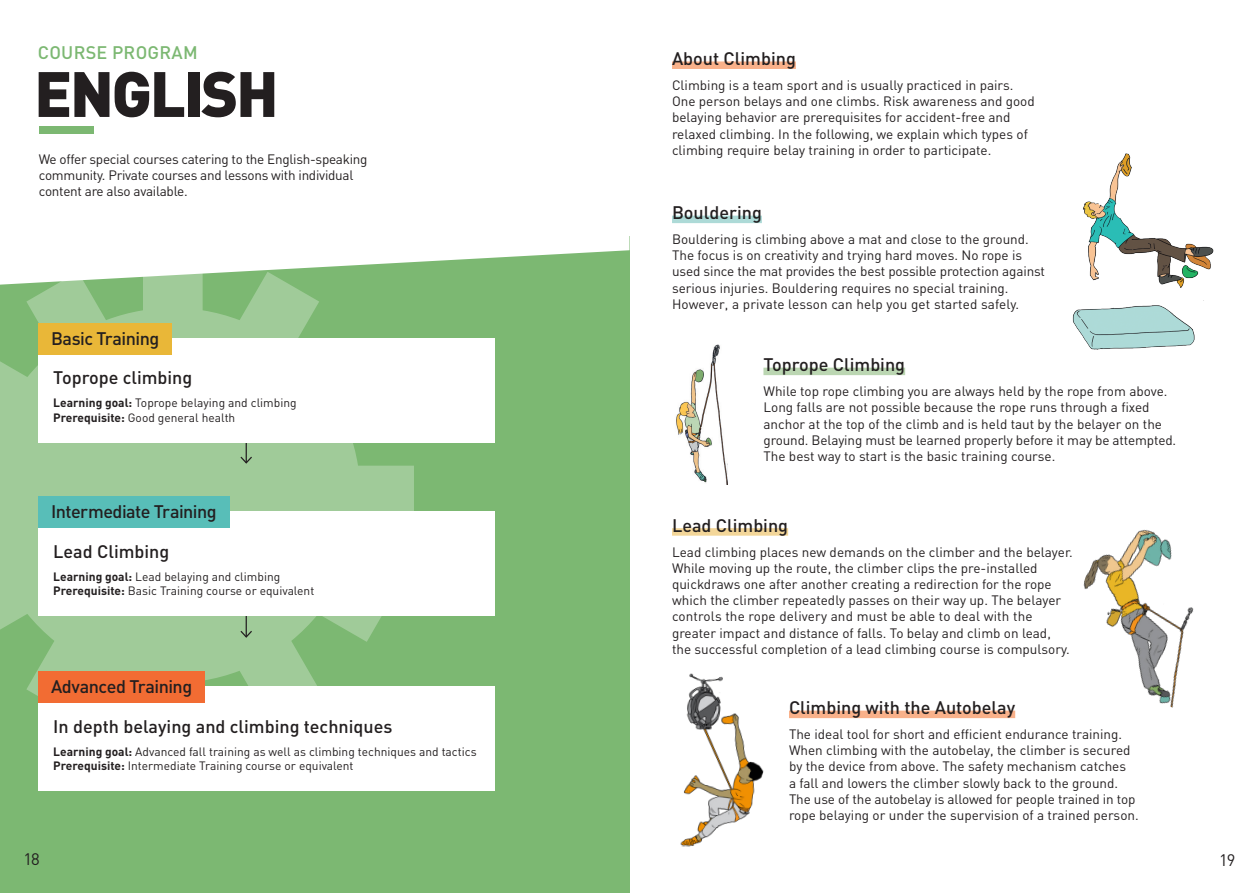
<style>
.page{position:relative;width:1259px;height:893px;background:#fff}
.page>*{position:absolute;margin:0;border:0;box-sizing:border-box;transform-origin:0 0}
.t1{font:900 63px "DIN";letter-spacing:-.04em;color:#231f20}
.t2{font:500 18px "DIN";color:#231f20}
.t3{font:500 18px "DIN";letter-spacing:-.03em;color:#231f20}
.t4{font:500 18px "DIN";letter-spacing:.015em;color:#7cb872}
.t5{font:16.5px "DIN";color:#231f20}
.t6{font:13.5px/16.2px "DIN";color:#231f20}
.t7{font:13.5px/16.2px "DIN";letter-spacing:-.02em;color:#231f20}
.t8{font:12px/14.4px "DIN";color:#231f20}
.s1{font-weight:700}
</style>
<div class="page">
<div style="left:0;top:237px;width:629px;height:656px;background:#7cb872"></div>
<svg style="left:0;top:126px;width:629px;height:136px"></svg>
<svg style="left:0;top:254px;width:414px;height:442px;fill:#a0cb99"></svg>
<div style="left:38px;top:687px;width:457px;height:104px;background:#fff"></div>
<div style="left:38px;top:671px;width:167px;height:32px;background:#f26c33"></div>
<svg style="left:239px;top:443px;width:14px;height:22px"></svg>
<svg style="left:239px;top:616px;width:14px;height:23px"></svg>
<div style="left:672px;top:61px;width:124px;height:8px;background:#f9b18a"></div>
<div style="left:672px;top:216px;width:90px;height:7px;background:#addad7"></div>
<div style="left:763px;top:368px;width:142px;height:7px;background:#bbd6b2"></div>
<div style="left:672px;top:528px;width:116px;height:8px;background:#f3d699"></div>
<div style="left:789px;top:711px;width:226px;height:7px;background:#f9b18a"></div>
<img style="left:680px;top:673px;width:84px;height:174px">
<img style="left:1083px;top:529px;width:111px;height:179px">
<div style="left:39px;top:126px;width:54px;height:8px;background:#7cb872"></div>
<img style="left:676px;top:344px;width:51px;height:140px">
<img style="left:1072px;top:153px;width:142px;height:197px">
<div style="left:38px;top:512px;width:457px;height:104px;background:#fff"></div>
<div style="left:38px;top:496px;width:192px;height:32px;background:#58beb8"></div>
<div style="left:38px;top:338px;width:457px;height:105px;background:#fff"></div>
<div style="left:38px;top:323px;width:134px;height:32px;background:#e9b738"></div>
<h2 class="t4" style="left:38px;top:41px;width:161px">COURSE PROGRAM</h2>
<h1 class="t1" style="left:34px;top:52px;width:246px">ENGLISH</h1>
<p class="t7" style="left:39px;top:150px;width:330px">We offer special courses catering to the English-speaking community. Private courses and lessons with individual content are also available.</p>
<h2 class="t3" style="left:51px;top:327px;width:110px">Basic Training</h2>
<h2 class="t2" style="left:53px;top:366px;width:141px">Toprope climbing</h2>
<p class="t8" style="left:53px;top:395px;width:245px"><span class="s1">Learning goal:</span> Toprope belaying and climbing<br><span class="s1">Prerequisite:</span> Good general health</p>
<h2 class="t3" style="left:51px;top:500px;width:167px">Intermediate Training</h2>
<h2 class="t2" style="left:53px;top:540px;width:118px">Lead Climbing</h2>
<p class="t8" style="left:53px;top:569px;width:262px"><span class="s1">Learning goal:</span> Lead belaying and climbing<br><span class="s1">Prerequisite:</span> Basic Training course or equivalent</p>
<h2 class="t3" style="left:51px;top:675px;width:143px">Advanced Training</h2>
<h2 class="t2" style="left:53px;top:715px;width:341px">In depth belaying and climbing techniques</h2>
<p class="t8" style="left:53px;top:744px;width:425px"><span class="s1">Learning goal:</span> Advanced fall training as well as climbing techniques and tactics<br><span class="s1">Prerequisite:</span> Intermediate Training course or equivalent</p>
<h2 class="t2" style="left:672px;top:47px;width:125px">About Climbing</h2>
<p class="t6" style="left:672px;top:77px;width:364px">Climbing is a team sport and is usually practiced in pairs.<br>One person belays and one climbs. Risk awareness and good belaying behavior are prerequisites for accident-free and relaxed climbing. In the following, we explain which types of climbing require belay training in order to participate.</p>
<h2 class="t2" style="left:672px;top:201px;width:91px">Bouldering</h2>
<p class="t6" style="left:672px;top:231px;width:374px">Bouldering is climbing above a mat and close to the ground.<br>The focus is on creativity and trying hard moves. No rope is used since the mat provides the best possible protection against serious injuries. Bouldering requires no special training.<br>However, a private lesson can help you get started safely.</p>
<h2 class="t2" style="left:763px;top:353px;width:143px">Toprope Climbing</h2>
<p class="t6" style="left:763px;top:383px;width:414px">While top rope climbing you are always held by the rope from above.<br>Long falls are not possible because the rope runs through a fixed anchor at the top of the climb and is held taut by the belayer on the ground. Belaying must be learned properly before it may be attempted.<br>The best way to start is the basic training course.</p>
<h2 class="t2" style="left:672px;top:514px;width:118px">Lead Climbing</h2>
<p class="t6" style="left:672px;top:543px;width:402px">Lead climbing places new demands on the climber and the belayer.<br>While moving up the route, the climber clips the pre-installed quickdraws one after another creating a redirection for the rope which the climber repeatedly passes on their way up. The belayer controls the rope delivery and must be able to deal with the greater impact and distance of falls. To belay and climb on lead, the successful completion of a lead climbing course is compulsory.</p>
<h2 class="t2" style="left:789px;top:696px;width:228px">Climbing with the Autobelay</h2>
<p class="t6" style="left:789px;top:726px;width:351px">The ideal tool for short and efficient endurance training.<br>When climbing with the autobelay, the climber is secured by the device from above. The safety mechanism catches<br>a fall and lowers the climber slowly back to the ground.<br>The use of the autobelay is allowed for people trained in top rope belaying or under the supervision of a trained person.</p>
<p class="t5" style="left:23px;top:849px;width:18px">18</p>
<p class="t5" style="left:1219px;top:850px;width:18px">19</p>
</div>
